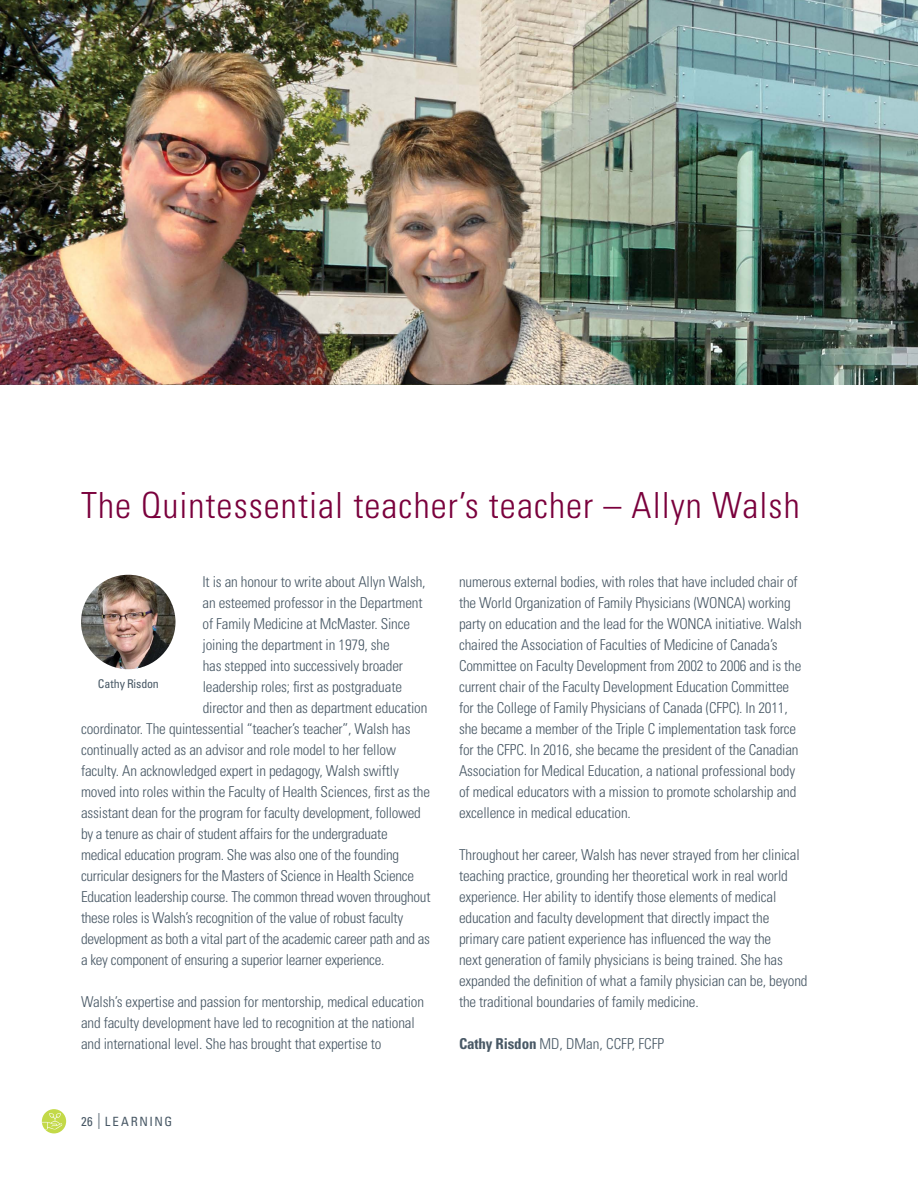
<style>
.page{position:relative;width:918px;height:1188px;background:#fff}
.page>*{position:absolute;margin:0;border:0;box-sizing:border-box;transform-origin:0 0}
.t1{font:300 condensed 36px "Univers LT Std";letter-spacing:.03em;color:#7a003c}
.t2{font:300 condensed 15px/21px "Univers LT Std";letter-spacing:-.01em;color:#485865}
.t3{font:condensed 12.75px "Univers LT Std";letter-spacing:.13em;color:#485865}
.t4{font:condensed 12px "Univers LT Std";letter-spacing:-.01em;color:#485865}
.s1{font-size:15.9px}
.s2{font-weight:700}
</style>
<div class="page">
<div style="left:42px;top:1109px;width:24px;height:24px;background:#c3d948;border-radius:50%"></div>
<svg style="left:42px;top:1113px;width:20px;height:17px"></svg>
<img style="left:0;top:0;width:918px;height:385px">
<img style="left:81px;top:575px;width:95px;height:94px;border-radius:47px">
<img style="left:0;top:51px;width:636px;height:334px">
<h1 class="t1" style="left:81px;top:484px;width:720px">The Quintessential teacher’s teacher – Allyn Walsh</h1>
<p class="t2" style="left:202px;top:571px;width:225px">It is an honour to write about Allyn Walsh,</p>
<p class="t2" style="left:202px;top:592px;width:222px">an esteemed professor in the Department</p>
<p class="t2" style="left:202px;top:613px;width:209px">of Family Medicine at McMaster. Since</p>
<p class="t2" style="left:202px;top:634px;width:189px">joining the department in 1979, she</p>
<p class="t2" style="left:203px;top:655px;width:202px">has stepped into successively broader</p>
<p class="t2" style="left:203px;top:676px;width:201px">leadership roles; first as postgraduate</p>
<p class="t2" style="left:203px;top:697px;width:226px">director and then as department education</p>
<p class="t2" style="left:81px;top:718px;width:331px">coordinator. The quintessential “teacher’s teacher”, Walsh has</p>
<p class="t2" style="left:81px;top:739px;width:317px">continually acted as an advisor and role model to her fellow</p>
<p class="t2" style="left:81px;top:760px;width:319px">faculty. An acknowledged expert in pedagogy, Walsh swiftly</p>
<p class="t2" style="left:81px;top:781px;width:351px">moved into roles within the Faculty of Health Sciences, first as the</p>
<p class="t2" style="left:81px;top:802px;width:341px">assistant dean for the program for faculty development, followed</p>
<p class="t2" style="left:81px;top:823px;width:308px">by a tenure as chair of student affairs for the undergraduate</p>
<p class="t2" style="left:81px;top:844px;width:320px">medical education program. She was also one of the founding</p>
<p class="t2" style="left:81px;top:865px;width:335px">curricular designers for the Masters of Science in Health Science</p>
<p class="t2" style="left:81px;top:886px;width:351px">Education leadership course. The common thread woven throughout</p>
<p class="t2" style="left:81px;top:907px;width:324px">these roles is Walsh’s recognition of the value of robust faculty</p>
<p class="t2" style="left:81px;top:928px;width:351px">development as both a vital part of the academic career path and as</p>
<p class="t2" style="left:81px;top:949px;width:305px">a key component of ensuring a superior learner experience.</p>
<p class="t2" style="left:81px;top:991px;width:345px">Walsh’s expertise and passion for mentorship, medical education and faculty development have led to recognition at the national and international level. She has brought that expertise to</p>
<p class="t4" style="left:98px;top:676px;width:63px">Cathy Risdon</p>
<p class="t3" style="left:81px;top:1113px;width:93px">26 <span class="s1">|</span> LEARNING</p>
<p class="t2" style="left:459px;top:571px;width:344px">numerous external bodies, with roles that have included chair of the World Organization of Family Physicians (WONCA) working party on education and the lead for the WONCA initiative. Walsh chaired the Association of Faculties of Medicine of Canada’s Committee on Faculty Development from 2002 to 2006 and is the current chair of the Faculty Development Education Committee for the College of Family Physicians of Canada (CFPC). In 2011, she became a member of the Triple C implementation task force for the CFPC. In 2016, she became the president of the Canadian Association for Medical Education, a national professional body of medical educators with a mission to promote scholarship and excellence in medical education.</p>
<p class="t2" style="left:459px;top:844px;width:350px">Throughout her career, Walsh has never strayed from her clinical teaching practice, grounding her theoretical work in real world experience. Her ability to identify those elements of medical education and faculty development that directly impact the primary care patient experience has influenced the way the<br>next generation of family physicians is being trained. She has expanded the definition of what a family physician can be, beyond the traditional boundaries of family medicine.</p>
<p class="t2" style="left:459px;top:1033px;width:207px"><span class="s2">Cathy Risdon</span> MD, DMan, CCFP, FCFP</p>
</div>
